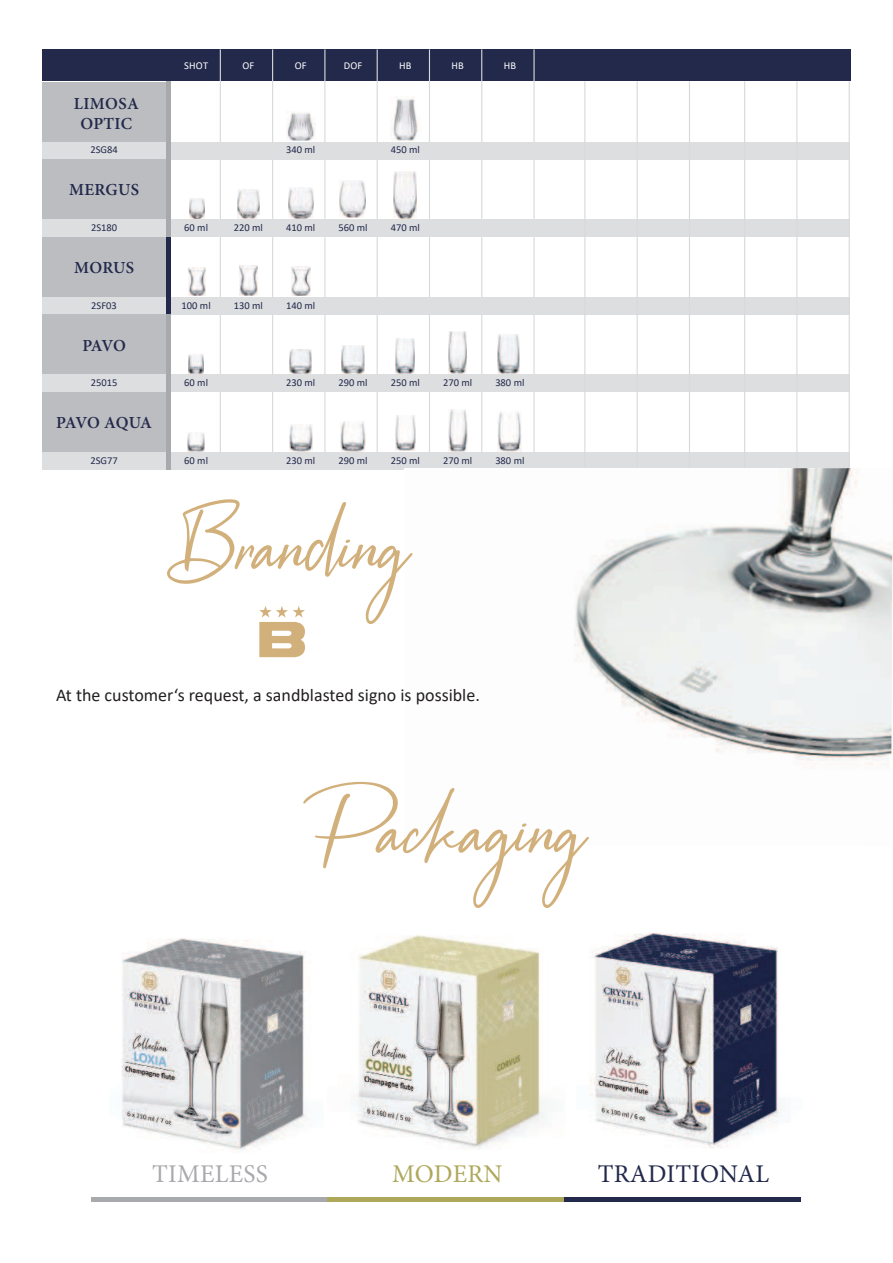
<style>
.page{position:relative;width:893px;height:1263px;background:#fff}
.page>*{position:absolute;margin:0;border:0;box-sizing:border-box;transform-origin:0 0}
.t1{font:113.25px "Black Pen";color:#d2b07b}
.t2{font:25.5px "Minion Pro";letter-spacing:.01em;color:#22294b}
.t3{font:25.5px "Minion Pro";letter-spacing:.01em;color:#a8a9ad}
.t4{font:25.5px "Minion Pro";color:#aea85b}
.t5{font:18px "Calibri";color:#231f20}
.t6{font:600 16.8px/20.2px "Minion Pro";letter-spacing:.01em;color:#22294b;text-align:center}
.t7{font:600 16.8px "Minion Pro";letter-spacing:-.04em;color:#22294b}
.t8{font:10.5px "Calibri";color:#22294b}
.t9{font:10.5px "Calibri";letter-spacing:.02em;color:#fff}
</style>
<div class="page">
<div style="left:42px;top:50px;width:809px;height:31px;background:#22294b"></div>
<hr style="left:220px;top:49px;width:1px;height:421px;background:#d8d9db">
<hr style="left:272px;top:49px;width:1px;height:421px;background:#d8d9db">
<hr style="left:324px;top:49px;width:1px;height:421px;background:#d8d9db">
<hr style="left:377px;top:49px;width:1px;height:421px;background:#d8d9db">
<hr style="left:429px;top:49px;width:1px;height:421px;background:#d8d9db">
<hr style="left:481px;top:49px;width:1px;height:421px;background:#d8d9db">
<hr style="left:533px;top:49px;width:2px;height:421px;background:#d8d9db">
<img style="left:188px;top:432px;width:17px;height:19px">
<img style="left:395px;top:416px;width:20px;height:35px">
<img style="left:448px;top:409px;width:19px;height:42px">
<img style="left:289px;top:425px;width:23px;height:26px">
<img style="left:341px;top:422px;width:24px;height:29px">
<img style="left:498px;top:412px;width:24px;height:39px">
<img style="left:189px;top:355px;width:14px;height:18px">
<img style="left:289px;top:349px;width:22px;height:24px">
<img style="left:342px;top:346px;width:23px;height:27px">
<img style="left:395px;top:339px;width:20px;height:34px">
<img style="left:449px;top:331px;width:18px;height:42px">
<img style="left:498px;top:334px;width:22px;height:39px">
<img style="left:190px;top:199px;width:15px;height:19px">
<img style="left:238px;top:190px;width:21px;height:28px">
<img style="left:288px;top:188px;width:25px;height:30px">
<img style="left:394px;top:172px;width:23px;height:46px">
<img style="left:339px;top:181px;width:26px;height:37px">
<div style="left:42px;top:219px;width:808px;height:18px;background:#dddee0"></div>
<div style="left:42px;top:142px;width:808px;height:17px;background:#dddee0"></div>
<div style="left:42px;top:297px;width:808px;height:18px;background:#dddee0"></div>
<div style="left:42px;top:374px;width:808px;height:18px;background:#dddee0"></div>
<div style="left:42px;top:452px;width:808px;height:18px;background:#dddee0"></div>
<div style="left:42px;top:159px;width:129px;height:60px;background:#bcbdc0"></div>
<div style="left:42px;top:82px;width:129px;height:60px;background:#bcbdc0"></div>
<div style="left:42px;top:237px;width:129px;height:60px;background:#bcbdc0"></div>
<div style="left:42px;top:315px;width:129px;height:59px;background:#bcbdc0"></div>
<div style="left:42px;top:392px;width:129px;height:60px;background:#bcbdc0"></div>
<div style="left:166px;top:82px;width:5px;height:155px;background:#a8a9ad"></div>
<div style="left:166px;top:237px;width:5px;height:78px;background:#22294b"></div>
<div style="left:166px;top:315px;width:5px;height:155px;background:#a8a9ad"></div>
<img style="left:188px;top:267px;width:18px;height:28px">
<img style="left:239px;top:266px;width:18px;height:29px">
<img style="left:291px;top:267px;width:19px;height:28px">
<img style="left:287px;top:112px;width:28px;height:29px">
<img style="left:390px;top:97px;width:28px;height:44px">
<hr style="left:584px;top:81px;width:1px;height:389px;background:#d8d9db">
<hr style="left:637px;top:81px;width:1px;height:389px;background:#d8d9db">
<hr style="left:689px;top:81px;width:1px;height:389px;background:#d8d9db">
<hr style="left:744px;top:81px;width:1px;height:389px;background:#d8d9db">
<hr style="left:796px;top:81px;width:1px;height:389px;background:#d8d9db">
<hr style="left:849px;top:81px;width:1px;height:389px;background:#d8d9db">
<img style="left:405px;top:468px;width:488px;height:300px">
<svg style="left:259px;top:606px;width:46px;height:51px"></svg>
<img style="left:122px;top:938px;width:186px;height:213px">
<img style="left:356px;top:935px;width:189px;height:214px">
<img style="left:590px;top:933px;width:190px;height:215px">
<hr style="left:92px;top:1197px;width:708px;height:4px;background:#a8a9ad">
<hr style="left:328px;top:1197px;width:236px;height:4px;background:#aea85b">
<hr style="left:564px;top:1197px;width:236px;height:4px;background:#22294b">
<h3 class="t6" style="left:74px;top:94px;width:66px">LIMOSA<br>OPTIC</h3>
<p class="t8" style="left:90px;top:146px;width:29px">2SG84</p>
<h3 class="t6" style="left:69px;top:181px;width:71px">MERGUS</h3>
<p class="t8" style="left:91px;top:223px;width:28px">2S180</p>
<h3 class="t6" style="left:74px;top:259px;width:61px">MORUS</h3>
<p class="t8" style="left:91px;top:301px;width:27px">2SF03</p>
<h3 class="t6" style="left:82px;top:336px;width:45px">PAVO</h3>
<p class="t8" style="left:91px;top:378px;width:28px">25015</p>
<h3 class="t7" style="left:56px;top:416px;width:97px">PAVO AQUA</h3>
<p class="t8" style="left:90px;top:456px;width:29px">2SG77</p>
<p class="t9" style="left:184px;top:62px;width:26px">SHOT</p>
<p class="t9" style="left:242px;top:62px;width:13px">OF</p>
<p class="t9" style="left:295px;top:62px;width:13px">OF</p>
<p class="t9" style="left:344px;top:62px;width:20px">DOF</p>
<p class="t9" style="left:399px;top:62px;width:14px">HB</p>
<p class="t9" style="left:451px;top:62px;width:14px">HB</p>
<p class="t9" style="left:504px;top:62px;width:14px">HB</p>
<p class="t8" style="left:286px;top:146px;width:31px">340 ml</p>
<p class="t8" style="left:391px;top:146px;width:31px">450 ml</p>
<p class="t8" style="left:184px;top:223px;width:25px">60 ml</p>
<p class="t8" style="left:234px;top:223px;width:31px">220 ml</p>
<p class="t8" style="left:286px;top:223px;width:31px">410 ml</p>
<p class="t8" style="left:338px;top:223px;width:31px">560 ml</p>
<p class="t8" style="left:391px;top:223px;width:31px">470 ml</p>
<p class="t8" style="left:182px;top:301px;width:31px">100 ml</p>
<p class="t8" style="left:234px;top:301px;width:31px">130 ml</p>
<p class="t8" style="left:286px;top:301px;width:31px">140 ml</p>
<p class="t8" style="left:184px;top:378px;width:25px">60 ml</p>
<p class="t8" style="left:286px;top:378px;width:31px">230 ml</p>
<p class="t8" style="left:338px;top:378px;width:31px">290 ml</p>
<p class="t8" style="left:391px;top:378px;width:31px">250 ml</p>
<p class="t8" style="left:443px;top:378px;width:31px">270 ml</p>
<p class="t8" style="left:495px;top:378px;width:31px">380 ml</p>
<p class="t8" style="left:184px;top:456px;width:25px">60 ml</p>
<p class="t8" style="left:286px;top:456px;width:31px">230 ml</p>
<p class="t8" style="left:338px;top:456px;width:31px">290 ml</p>
<p class="t8" style="left:391px;top:456px;width:31px">250 ml</p>
<p class="t8" style="left:443px;top:456px;width:31px">270 ml</p>
<p class="t8" style="left:495px;top:456px;width:31px">380 ml</p>
<h1 class="t1" style="left:167px;top:499px;width:244px">Branding</h1>
<h3 class="t5" style="left:56px;top:688px;width:425px">At the customer‘s request, a sandblasted signo is possible.</h3>
<h1 class="t1" style="left:303px;top:781px;width:285px">Pa挀欀aging</h1>
<h2 class="t3" style="left:152px;top:1163px;width:117px">TIMELESS</h2>
<h2 class="t4" style="left:392px;top:1163px;width:112px">MODERN</h2>
<h2 class="t2" style="left:598px;top:1163px;width:173px">TRADITIONAL</h2>
</div>
